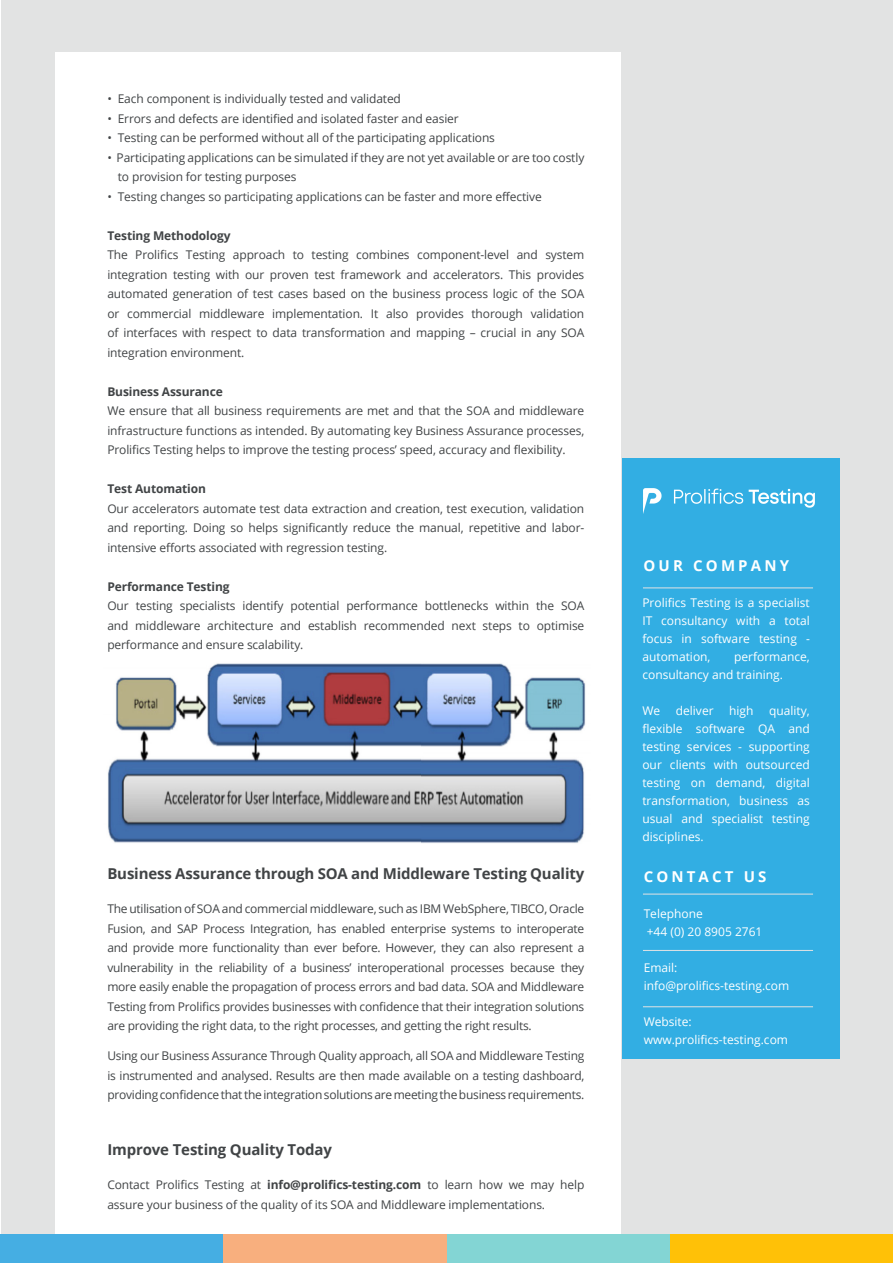
<style>
.page{position:relative;width:893px;height:1263px;background:#fff}
.page>*{position:absolute;margin:0;border:0;box-sizing:border-box;transform-origin:0 0}
.t1{font:700 15px "Open Sans";letter-spacing:-.01em;color:#414446}
.t2{font:700 15px "Open Sans";letter-spacing:.21em;color:#fff}
.t3{font:12px/19.5px "Open Sans";letter-spacing:-.01em;color:#414446;text-align:justify}
.t4{font:12px/18px "Open Sans";color:#fff;text-align:justify}
.t5{font:700 12px "Open Sans";letter-spacing:-.01em;color:#414446}
.s1{font-weight:700}
</style>
<div class="page">
<div style="left:1px;top:0;width:892px;height:1261px;background:#e2e3e3"></div>
<div style="left:55px;top:52px;width:566px;height:1192px;background:#fff"></div>
<div style="left:622px;top:459px;width:218px;height:600px;background:#32aee3"></div>
<hr style="left:643px;top:588px;width:170px;height:1px;background:#e2e3e3">
<img style="left:644px;top:488px;width:170px;height:22px">
<hr style="left:643px;top:894px;width:170px;height:1px;background:#e2e3e3">
<hr style="left:643px;top:950px;width:170px;height:1px;background:#e2e3e3">
<div style="left:0;top:1235px;width:224px;height:28px;background:#45aee3"></div>
<div style="left:224px;top:1235px;width:223px;height:28px;background:#f8af7e"></div>
<div style="left:447px;top:1235px;width:224px;height:28px;background:#83d5d4"></div>
<div style="left:671px;top:1235px;width:222px;height:28px;background:#ffc107"></div>
<hr style="left:643px;top:1006px;width:170px;height:1px;background:#e2e3e3">
<img style="left:108px;top:663px;width:478px;height:180px">
<p class="t3" style="left:107px;top:89px;width:295px">• Each component is individually tested and validated</p>
<p class="t3" style="left:107px;top:108px;width:353px">• Errors and defects are identified and isolated faster and easier</p>
<p class="t3" style="left:107px;top:128px;width:389px">• Testing can be performed without all of the participating applications</p>
<p class="t3" style="left:118px;top:147px;width:468px;text-indent:-10px">• Participating applications can be simulated if they are not yet available or are too costly to provision for testing purposes</p>
<p class="t3" style="left:107px;top:186px;width:436px">• Testing changes so participating applications can be faster and more effective</p>
<p class="t5" style="left:107px;top:227px;width:125px">Testing Methodology</p>
<p class="t3" style="left:107px;top:245px;width:478px">The Prolifics Testing approach to testing combines component-level and system integration testing with our proven test framework and accelerators. This provides automated generation of test cases based on the business process logic of the SOA or commercial middleware implementation. It also provides thorough validation of interfaces with respect to data transformation and mapping – crucial in any SOA integration environment.</p>
<p class="t5" style="left:107px;top:383px;width:117px">Business Assurance</p>
<p class="t3" style="left:107px;top:401px;width:478px">We ensure that all business requirements are met and that the SOA and middleware infrastructure functions as intended. By automating key Business Assurance processes, Prolifics Testing helps to improve the testing process’ speed, accuracy and flexibility.</p>
<p class="t5" style="left:107px;top:480px;width:100px">Test Automation</p>
<p class="t3" style="left:107px;top:498px;width:478px">Our accelerators automate test data extraction and creation, test execution, validation and reporting. Doing so helps significantly reduce the manual, repetitive and labor&shy;intensive efforts associated with regression testing.</p>
<p class="t5" style="left:107px;top:578px;width:124px">Performance Testing</p>
<p class="t3" style="left:107px;top:596px;width:478px">Our testing specialists identify potential performance bottlenecks within the SOA and middleware architecture and establish recommended next steps to optimise performance and ensure scalability.</p>
<p class="t1" style="left:107px;top:863px;width:478px">Business Assurance through SOA and Middleware Testing Quality</p>
<p class="t3" style="left:107px;top:899px;width:478px">The utilisation of SOA and commercial middleware, such as IBM WebSphere, TIBCO, Oracle Fusion, and SAP Process Integration, has enabled enterprise systems to interoperate and provide more functionality than ever before. However, they can also represent a vulnerability in the reliability of a business’ interoperational processes because they more easily enable the propagation of process errors and bad data. SOA and Middleware Testing from Prolifics provides businesses with confidence that their integration solutions are providing the right data, to the right processes, and getting the right results.</p>
<p class="t3" style="left:107px;top:1046px;width:478px">Using our Business Assurance Through Quality approach, all SOA and Middleware Testing is instrumented and analysed. Results are then made available on a testing dashboard, providing confidence that the integration solutions are meeting the business requirements.</p>
<p class="t1" style="left:107px;top:1139px;width:226px">Improve Testing Quality Today</p>
<p class="t3" style="left:107px;top:1175px;width:478px">Contact Prolifics Testing at <span class="s1">info@prolifics-testing.com</span> to learn how we may help assure your business of the quality of its SOA and Middleware implementations.</p>
<p class="t2" style="left:643px;top:555px;width:147px">OUR COMPANY</p>
<p class="t4" style="left:642px;top:593px;width:169px">Prolifics Testing is a specialist IT consultancy with a total focus in software testing - automation,</p>
<p class="t4" style="left:642px;top:647px;width:169px;text-indent:92px">performance, consultancy and training.</p>
<p class="t4" style="left:642px;top:701px;width:19px">We</p>
<p class="t4" style="left:676px;top:701px;width:39px">deliver</p>
<p class="t4" style="left:729px;top:701px;width:26px">high</p>
<p class="t4" style="left:642px;top:701px;width:169px;text-indent:127px">quality, flexible software QA and testing services - supporting our clients with outsourced testing on demand, digital transformation, business as usual and specialist testing disciplines.</p>
<p class="t2" style="left:644px;top:866px;width:124px">CONTACT US</p>
<p class="t4" style="left:644px;top:904px;width:120px">Telephone<br>+44 (0) 20 8905 2761</p>
<p class="t4" style="left:644px;top:958px;width:35px">Email:</p>
<p class="t4" style="left:644px;top:976px;width:147px">info@prolifics-testing.com</p>
<p class="t4" style="left:644px;top:1012px;width:50px">Website:</p>
<p class="t4" style="left:644px;top:1030px;width:146px">www.prolifics-testing.com</p>
</div>
